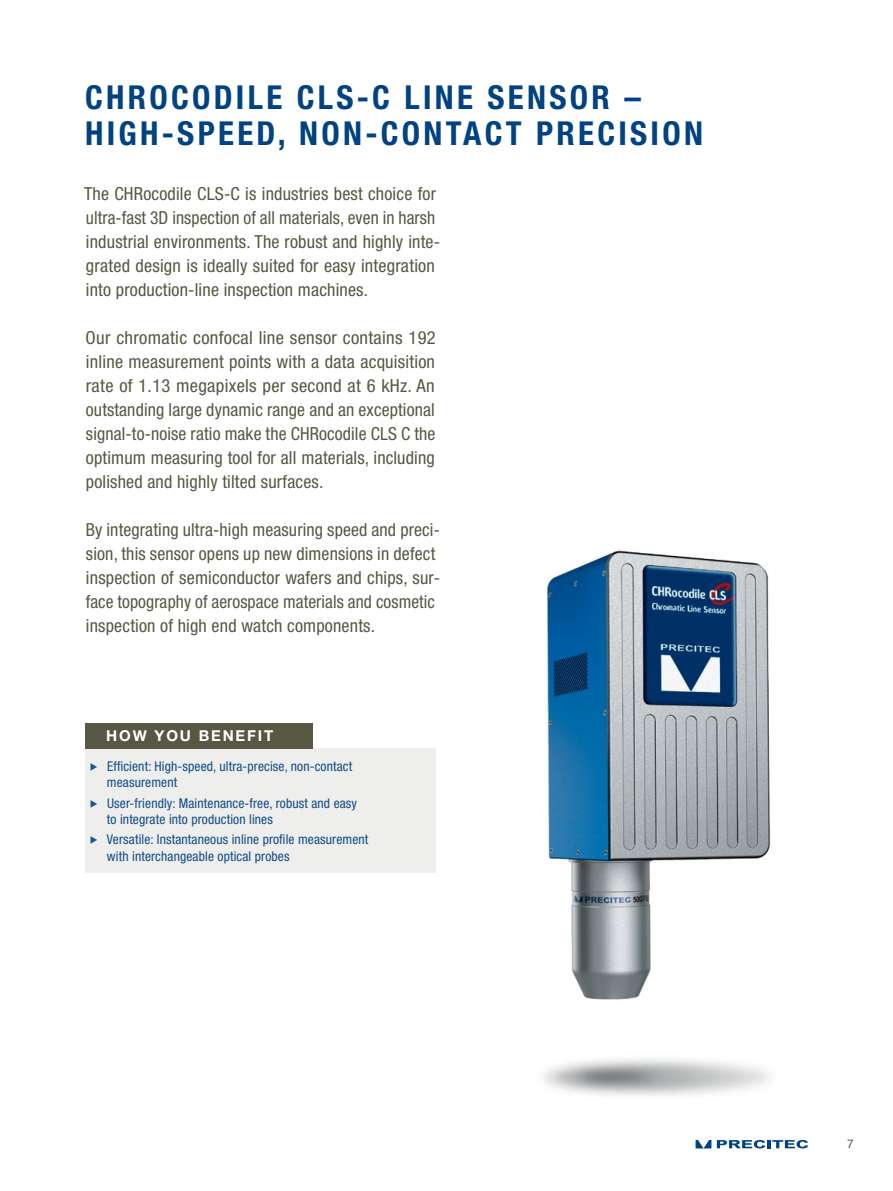
<style>
.page{position:relative;width:893px;height:1191px;background:#fff}
.page>*{position:absolute;margin:0;border:0;box-sizing:border-box;transform-origin:0 0}
.t1{font:700 condensed 33px/36px "Helvetica Neue LT Pro";letter-spacing:.1em;color:#004282}
.t2{font:condensed 18px/24px "Helvetica Neue LT Pro";letter-spacing:.01em;color:#585743}
.t3{font:700 15px "Helvetica Neue LT Pro";letter-spacing:.12em;color:#fff}
.t4{font:condensed 13.5px/16.2px "Helvetica Neue LT Pro";letter-spacing:.01em;color:#134d8a}
.t5{font:12px "Helvetica Neue LT Pro";color:#585743}
.s1{color:#175597}
</style>
<div class="page">
<div style="left:85px;top:748px;width:351px;height:125px;background:#eeeeec"></div>
<div style="left:85px;top:723px;width:227px;height:25px;background:#585743"></div>
<img style="left:544px;top:550px;width:227px;height:546px">
<svg style="left:696px;top:1140px;width:15px;height:8px"></svg>
<svg style="left:717px;top:1140px;width:91px;height:8px"></svg>
<h1 class="t1" style="left:85px;top:78px;width:619px">CHROCODILE CLS-C LINE SENSOR –<br>HIGH-SPEED, NON-CONTACT PRECISION</h1>
<p class="t2" style="left:84px;top:181px;width:357px">The CHRocodile CLS-C is industries best choice for ultra-fast 3D inspection of all materials, even in harsh industrial environments. The robust and highly inte&shy;grated design is ideally suited for easy integration into production-line inspection machines.</p>
<p class="t2" style="left:86px;top:325px;width:352px;text-align:justify">Our chromatic confocal line sensor contains 192 inline measurement points with a data acquisition rate of 1.13 megapixels per second at 6 kHz. An outstanding large dynamic range and an exceptional signal-to-noise ratio make the CHRocodile CLS C the optimum measuring tool for all materials, including polished and highly tilted surfaces.</p>
<p class="t2" style="left:86px;top:517px;width:356px">By integrating ultra-high measuring speed and preci&shy;sion, this sensor opens up new dimensions in defect inspection of semiconductor wafers and chips, sur&shy;face topography of aerospace materials and cosmetic inspection of high end watch components.</p>
<p class="t3" style="left:106px;top:726px;width:168px">HOW YOU BENEFIT</p>
<p class="t4" style="left:107px;top:758px;width:247px;text-indent:-18px"><span class="s1">▶</span> Efficient: High-speed, ultra-precise, non-contact measurement</p>
<p class="t4" style="left:107px;top:794px;width:252px;text-indent:-18px"><span class="s1">▶</span> User-friendly: Maintenance-free, robust and easy to integrate into production lines</p>
<p class="t4" style="left:107px;top:831px;width:263px;text-indent:-18px"><span class="s1">▶</span> Versatile: Instantaneous inline profile measurement with interchangeable optical probes</p>
<p class="t5" style="left:847px;top:1137px;width:8px">7</p>
</div>
